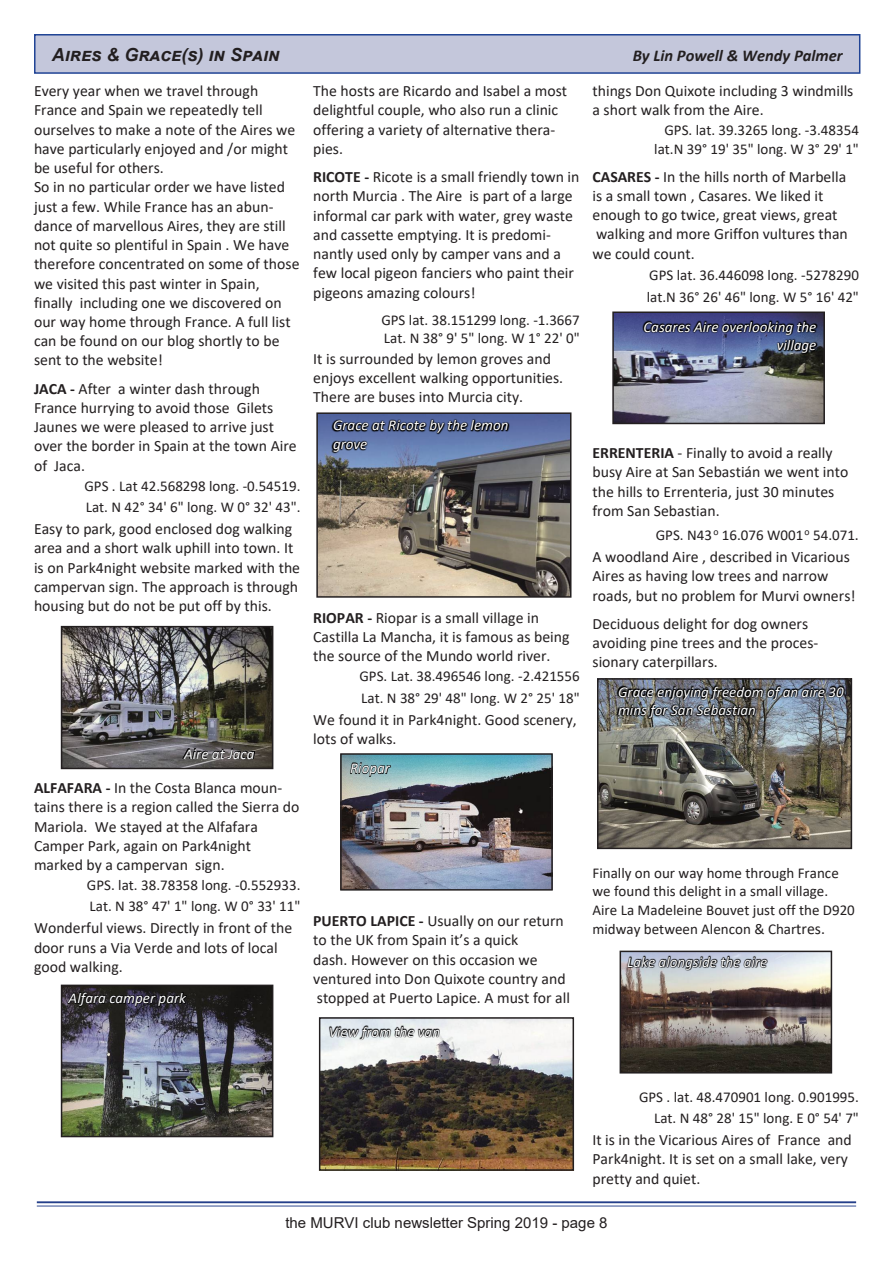
<style>
.page{position:relative;width:893px;height:1263px;background:#fff}
.page>*{position:absolute;margin:0;border:0;box-sizing:border-box;transform-origin:0 0}
.t1{font:italic 700 18px "Arial";color:#231f20}
.t2{font:italic 700 16.5px "Calibri";color:#231f20}
.t3{font:15.75px/19.2px "Calibri";color:#231f20}
.t4{font:15px/21.3px "Calibri";color:#231f20}
.t5{font:italic 15px/18.3px "Calibri";color:#fff}
.t6{font:15px "Arial";color:#231f20}
.s1{font-weight:700}
.s2{font-size:15.75px}
</style>
<div class="page">
<hr style="left:37px;top:1205px;width:819px;height:1px;background:#243f8a">
<hr style="left:37px;top:1201px;width:819px;height:2px;background:#243f8a">
<div style="left:35px;top:35px;width:825px;height:38px;background:#c4c7db"></div>
<div style="left:34px;top:34px;width:826px;height:40px;border:2px solid #204395"></div>
<img style="left:319px;top:415px;width:249px;height:180px">
<div style="left:316px;top:412px;width:255px;height:186px;border:2px solid #231f20"></div>
<img style="left:331px;top:413px;width:216px;height:52px">
<img style="left:64px;top:629px;width:206px;height:137px">
<div style="left:61px;top:626px;width:212px;height:143px;border:2px solid #231f20"></div>
<img style="left:183px;top:742px;width:82px;height:22px">
<img style="left:64px;top:987px;width:206px;height:147px">
<div style="left:61px;top:984px;width:212px;height:153px;border:2px solid #231f20"></div>
<img style="left:67px;top:987px;width:142px;height:21px">
<img style="left:600px;top:681px;width:249px;height:165px">
<div style="left:597px;top:678px;width:255px;height:171px;border:2px solid #231f20"></div>
<img style="left:616px;top:680px;width:237px;height:48px">
<img style="left:343px;top:756px;width:207px;height:132px">
<div style="left:340px;top:753px;width:213px;height:138px;border:2px solid #231f20"></div>
<img style="left:349px;top:757px;width:49px;height:21px">
<img style="left:615px;top:314px;width:207px;height:107px">
<div style="left:612px;top:311px;width:213px;height:113px;border:2px solid #231f20"></div>
<img style="left:619px;top:315px;width:206px;height:47px">
<img style="left:322px;top:1020px;width:249px;height:148px">
<div style="left:319px;top:1017px;width:255px;height:154px;border:2px solid #231f20"></div>
<img style="left:328px;top:1021px;width:207px;height:25px">
<img style="left:623px;top:954px;width:206px;height:116px">
<div style="left:620px;top:951px;width:212px;height:122px;border:2px solid #231f20"></div>
<img style="left:626px;top:951px;width:206px;height:24px">
<p class="t1" style="left:52px;top:48px;width:230px">A˨˩˩˥˧˨˨˥˩˥˨ &amp; G˩˥˧˨˧˦˨˧˨˨˨˥(˩˥˨) ˨˩˨˩˩ S˩˥˥˨˧˦˨˩˨˩˩</p>
<p class="t2" style="left:633px;top:48px;width:211px">By Lin Powell &amp; Wendy Palmer</p>
<p class="t3" style="left:34px;top:83px;width:267px">Every year when we travel through France and Spain we repeatedly tell ourselves to make a note of the Aires we have particularly enjoyed and /or might be useful for others.<br>So in no particular order we have listed just a few. While France has an abun&shy;dance of marvellous Aires, they are still not quite so plentiful in Spain . We have therefore concentrated on some of those we visited this past winter in Spain, finally including one we discovered on our way home through France. A full list can be found on our blog shortly to be sent to the website!</p>
<p class="t3" style="left:34px;top:380px;width:264px"><span class="s1">JACA -</span> After a winter dash through<br>France hurrying to avoid those Gilets<br>Jaunes we were pleased to arrive just over the border in Spain at the town Aire of Jaca.</p>
<p class="t4" style="left:84px;top:476px;width:217px">GPS . Lat 42.568298 long. -0.54519.<br>Lat. N 42° 34' 6" long. W 0° 32' 43".</p>
<p class="t3" style="left:34px;top:520px;width:268px">Easy to park, good enclosed dog walking area and a short walk uphill into town. It is on Park4night website marked with the campervan sign. The approach is through housing but do not be put off by this.</p>
<p class="t3" style="left:592px;top:83px;width:262px">things Don Quixote including 3 windmills a short walk from the Aire.</p>
<p class="t4" style="left:654px;top:122px;width:206px;line-height:18.3px;text-align:right">GPS. lat. 39.3265 long. -3.48354 lat.N 39° 19' 35" long. W 3° 29' 1"</p>
<p class="t3" style="left:592px;top:168px;width:257px"><span class="s1">CASARES -</span> In the hills north of Marbella is a small town , Casares. We liked it enough to go twice, great views, great walking and more Griffon vultures than we could count.</p>
<p class="t4" style="left:647px;top:266px;width:214px">GPS lat. 36.446098 long. -5278290 lat.N 36° 26' 46" long. W 5° 16' 42"</p>
<p class="t3" style="left:313px;top:83px;width:255px">The hosts are Ricardo and Isabel a most delightful couple, who also run a clinic offering a variety of alternative thera&shy;pies.</p>
<p class="t3" style="left:313px;top:169px;width:268px"><span class="s1">RICOTE -</span> Ricote is a small friendly town in north Murcia . The Aire is part of a large informal car park with water, grey waste and cassette emptying. It is predomi&shy;nantly used only by camper vans and a few local pigeon fanciers who paint their pigeons amazing colours!</p>
<p class="t4" style="left:381px;top:312px;width:200px;line-height:18.3px">GPS lat. 38.151299 long. -1.3667<br>Lat. N 38° 9' 5" long. W 1° 22' 0"</p>
<p class="t3" style="left:313px;top:350px;width:252px">It is surrounded by lemon groves and enjoys excellent walking opportunities.<br>There are buses into Murcia city.</p>
<p class="t5" style="left:643px;top:319px;width:175px;text-align:right">Casares Aire overlooking the village</p>
<p class="t5" style="left:333px;top:417px;width:177px">Grace at Ricote by the lemon grove</p>
<p class="t3" style="left:592px;top:445px;width:257px"><span class="s1">ERRENTERIA</span> - Finally to avoid a really busy Aire at San Sebastián we went into the hills to Errenteria, just 30 minutes from San Sebastian.</p>
<p class="t4" style="left:656px;top:525px;width:205px">GPS. N43 <sup>o</sup> 16.076 W001 <sup>o</sup> 54.071<span class="s2">.</span></p>
<p class="t3" style="left:592px;top:548px;width:265px">A woodland Aire , described in Vicarious<br>Aires as having low trees and narrow roads, but no problem for Murvi owners!</p>
<p class="t3" style="left:592px;top:615px;width:227px">Deciduous delight for dog owners avoiding pine trees and the proces&shy;sionary caterpillars.</p>
<p class="t3" style="left:313px;top:609px;width:258px"><span class="s1">RIOPAR -</span> Riopar is a small village in<br>Castilla La Mancha, it is famous as being the source of the Mundo world river.</p>
<p class="t4" style="left:359px;top:667px;width:222px">GPS. Lat. 38.496546 long. -2.421556<br>Lat. N 38° 29' 48" long. W 2° 25' 18"</p>
<p class="t3" style="left:313px;top:711px;width:265px">We found it in Park4night. Good scenery, lots of walks.</p>
<p class="t5" style="left:618px;top:684px;width:227px">Grace enjoying freedom of an aire 30 mins for San Sebastian</p>
<p class="t5" style="left:184px;top:746px;width:72px">Aire at Jaca</p>
<p class="t3" style="left:34px;top:780px;width:267px"><span class="s1">ALFAFARA -</span> In the Costa Blanca moun&shy;tains there is a region called the Sierra do Mariola. We stayed at the Alfafara Camper Park, again on Park4night marked by a campervan sign.</p>
<p class="t4" style="left:87px;top:876px;width:215px">GPS. lat. 38.78358 long. -0.552933.<br>Lat. N 38° 47' 1" long. W 0° 33' 11"</p>
<p class="t3" style="left:34px;top:920px;width:260px">Wonderful views. Directly in front of the door runs a Via Verde and lots of local good walking.</p>
<p class="t5" style="left:69px;top:990px;width:119px">Alfara camper park</p>
<p class="t5" style="left:350px;top:760px;width:41px">Riopar</p>
<p class="t3" style="left:313px;top:913px;width:258px"><span class="s1">PUERTO LAPICE -</span> Usually on our return to the UK from Spain it’s a quick<br>dash. However on this occasion we ventured into Don Quixote country and stopped at Puerto Lapice. A must for all</p>
<p class="t5" style="left:329px;top:1024px;width:113px">View from the van</p>
<p class="t4" style="left:592px;top:865px;width:264px;line-height:18.6px">Finally on our way home through France we found this delight in a small village.<br>Aire La Madeleine Bouvet just off the D920 midway between Alencon &amp; Char<span class="s2">tres.</span></p>
<p class="t5" style="left:627px;top:954px;width:142px">Lake alongside the aire</p>
<p class="t4" style="left:639px;top:1087px;width:221px;text-align:right">GPS . lat. 48.470901 long. 0.901995.<br>Lat. N 48° 28' 15" long. E 0° 54' 7"</p>
<p class="t3" style="left:592px;top:1131px;width:261px">It is in the Vicarious Aires of France and<br>Park4night. It is set on a small lake, very pretty and quiet.</p>
<p class="t6" style="left:285px;top:1217px;width:324px">the MURVI club newsletter Spring 2019 - page 8</p>
</div>
